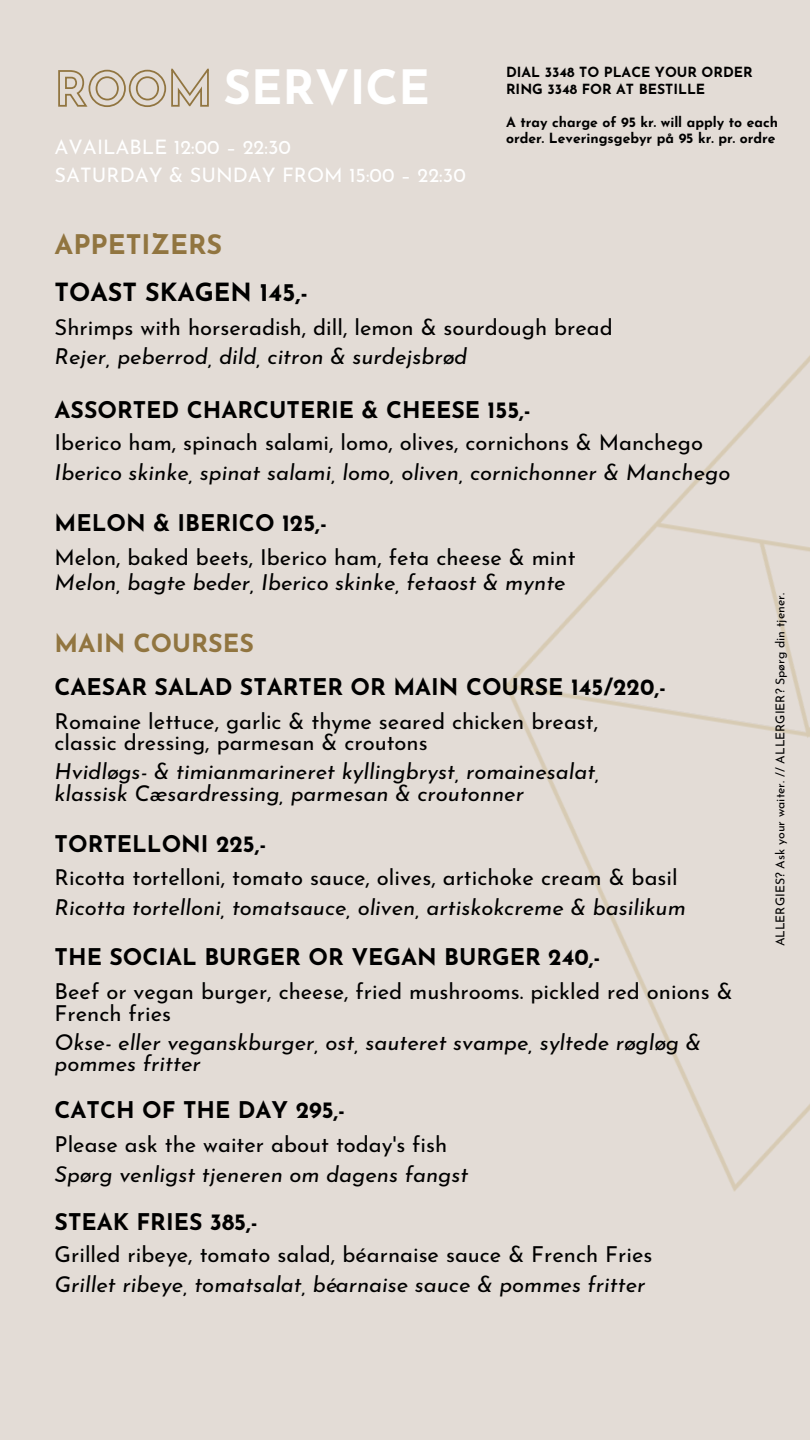
<style>
.page{position:relative;width:810px;height:1440px;background:#e3dcd6}
.page>*{position:absolute;margin:0;border:0;box-sizing:border-box;transform-origin:0 0}
.t1{font:700 47.3px "Josefin Sans";color:#fff}
.t2{font:700 27px "Josefin Sans";color:#917540}
.t3{font:700 25px "Josefin Sans";color:#000}
.t4{font:700 25px "Josefin Sans";color:#917540}
.t5{font:700 23px "Josefin Sans";color:#000}
.t6{font:italic 22px/21.3px "Josefin Sans";color:#000}
.t7{font:22px/21.3px "Josefin Sans";color:#000}
.t8{font:20px/27.8px "Josefin Sans";color:#fff}
.t9{font:700 14px/16.5px "Josefin Sans";color:#000}
.t10{font:12.3px "Josefin Sans";color:#000}
.s1{font-style:normal}
</style>
<div class="page">
<img style="left:505px;top:355px;width:305px;height:837px">
<svg style="left:58px;top:68px;width:151px;height:39px"></svg>
<h4 class="t1" style="left:223px;top:68px;width:208px">SERVICE</h4>
<p class="t8" style="left:55px;top:135px;width:413px">AVAILABLE 12:00 – 22:30<br>SATURDAY &amp; SUNDAY FROM 15:00 – 22:30</p>
<p class="t2" style="left:55px;top:234px;width:169px">APPETIZERS</p>
<h1 class="t3" style="left:55px;top:283px;width:255px">TOAST SKAGEN 145,-</h1>
<h4 class="t9" style="left:506px;top:66px;width:248px">DIAL 3348 TO PLACE YOUR ORDER<br>RING 3348 FOR AT BESTILLE</h4>
<h3 class="t9" style="left:506px;top:115px;width:274px">A tray charge of 95 kr. will apply to each order. Leveringsgebyr på 95 kr. pr. ordre</h3>
<h5 class="t7" style="left:55px;top:319px;width:560px">Shrimps with horseradish, dill, lemon &amp; sourdough bread</h5>
<p class="t6" style="left:55px;top:348px;width:414px">Rejer, peberrod, dild, citron &amp; surdejsbrød</p>
<h2 class="t5" style="left:55px;top:401px;width:478px">ASSORTED CHARCUTERIE &amp; CHEESE 155,-</h2>
<h2 class="t7" style="left:55px;top:434px;width:650px">Iberico ham, spinach salami, lomo, olives, cornichons &amp; Manchego</h2>
<h4 class="t6" style="left:55px;top:463px;width:677px">Iberico skinke, spinat salami, lomo, oliven, cornichonner &amp; Manchego</h4>
<h4 class="t5" style="left:55px;top:514px;width:274px">MELON &amp; IBERICO 125,-</h4>
<h3 class="t6" style="left:55px;top:547px;width:523px;line-height:24.8px"><span class="s1">Melon, baked beets, Iberico ham, feta cheese &amp; mint<br></span>Melon, bagte beder, Iberico skinke, fetaost &amp; mynte</h3>
<h4 class="t4" style="left:55px;top:633px;width:201px">MAIN COURSES</h4>
<h4 class="t5" style="left:55px;top:678px;width:613px">CAESAR SALAD STARTER OR MAIN COURSE 145/220,-</h4>
<h3 class="t7" style="left:55px;top:712px;width:545px">Romaine lettuce, garlic &amp; thyme seared chicken breast, classic dressing, parmesan &amp; croutons</h3>
<h4 class="t6" style="left:55px;top:763px;width:547px">Hvidløgs- &amp; timianmarineret kyllingbryst, romainesalat, klassisk Cæsardressing, parmesan &amp; croutonner</h4>
<h2 class="t5" style="left:55px;top:835px;width:213px">TORTELLONI 225,-</h2>
<h3 class="t7" style="left:55px;top:869px;width:625px">Ricotta tortelloni, tomato sauce, olives, artichoke cream &amp; basil</h3>
<h4 class="t6" style="left:55px;top:899px;width:633px">Ricotta tortelloni, tomatsauce, oliven, artiskokcreme &amp; basilikum</h4>
<h4 class="t5" style="left:55px;top:948px;width:547px">THE SOCIAL BURGER OR VEGAN BURGER 240,-</h4>
<h3 class="t7" style="left:55px;top:983px;width:680px">Beef or vegan burger, cheese, fried mushrooms. pickled red onions &amp;<br>French fries</h3>
<h4 class="t6" style="left:55px;top:1034px;width:648px">Okse- eller veganskburger, ost, sauteret svampe, syltede røgløg &amp; pommes fritter</h4>
<h4 class="t5" style="left:55px;top:1101px;width:292px">CATCH OF THE DAY 295,-</h4>
<h3 class="t7" style="left:55px;top:1136px;width:394px">Please ask the waiter about today's fish</h3>
<h4 class="t6" style="left:55px;top:1165px;width:415px">Spørg venligst tjeneren om dagens fangst</h4>
<h4 class="t5" style="left:55px;top:1213px;width:205px">STEAK FRIES 385,-</h4>
<h3 class="t7" style="left:55px;top:1246px;width:599px">Grilled ribeye, tomato salad, béarnaise sauce &amp; French Fries</h3>
<h4 class="t6" style="left:55px;top:1275px;width:592px">Grillet ribeye, tomatsalat, béarnaise sauce &amp; pommes fritter</h4>
<h6 class="t10" style="left:775px;top:946px;width:355px;rotate:-90deg">ALLERGIES? Ask your waiter. // ALLERGIER? Spørg din tjener.</h6>
</div>
